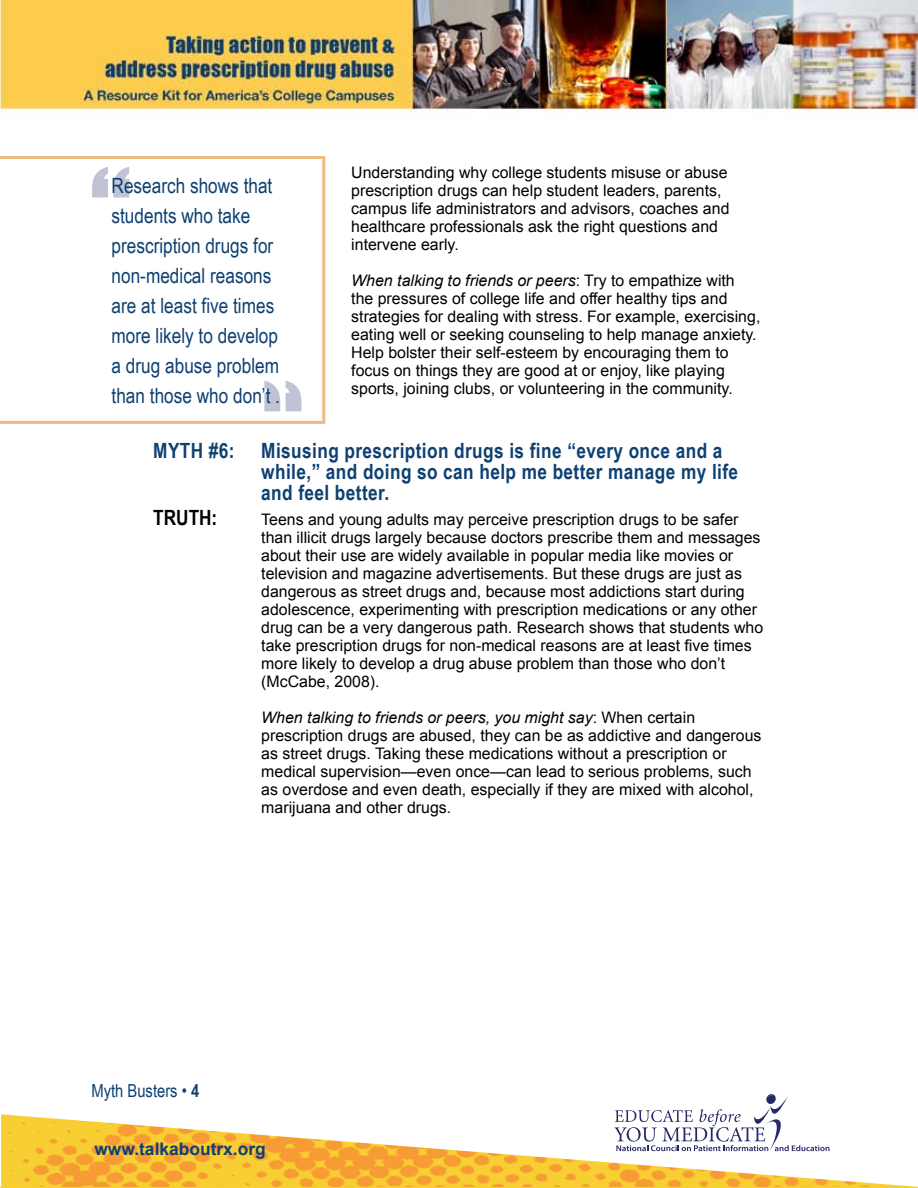
<style>
.page{position:relative;width:918px;height:1188px;background:#fff}
.page>*{position:absolute;margin:0;border:0;box-sizing:border-box;transform-origin:0 0}
.t1{font:120px "Impact";color:#bfc3d5}
.t2{font:21px/30px "Arial Narrow";color:#0e4071}
.t3{font:700 21px/21px "Arial Narrow";letter-spacing:.02em;color:#0e4071}
.t4{font:700 21px "Arial Narrow";color:#000}
.t5{font:18px "Arial Narrow";color:#0e4071}
.t6{font:700 17.4px "Arial";color:#0e4071}
.t7{font:15.9px/18px "Arial";color:#000}
.s1{font-style:italic}
.s2{font-weight:700}
</style>
<div class="page">
<img style="left:1px;top:1114px;width:917px;height:74px">
<img style="left:0;top:0;width:918px;height:120px">
<svg style="left:0;top:156px;width:325px;height:268px"></svg>
<svg style="left:614px;top:1094px;width:216px;height:57px"></svg>
<svg style="left:264px;top:381px;width:37px;height:30px"></svg>
<h1 class="t1" style="left:90px;top:122px;width:43px">“</h1>
<h2 class="t2" style="left:112px;top:171px;width:170px">Research shows that students who take prescription drugs for non-medical reasons are at least five times more likely to develop a drug abuse problem than those who don’t .</h2>
<p class="t7" style="left:351px;top:164px;width:380px">Understanding why college students misuse or abuse prescription drugs can help student leaders, parents, campus life administrators and advisors, coaches and healthcare professionals ask the right questions and intervene early.</p>
<p class="t7" style="left:351px;top:272px;width:411px"><span class="s1">When talking to friends or peers</span>: Try to empathize with the pressures of college life and offer healthy tips and strategies for dealing with stress. For example, exercising, eating well or seeking counseling to help manage anxiety.<br>Help bolster their self-esteem by encouraging them to focus on things they are good at or enjoy, like playing sports, joining clubs, or volunteering in the community.</p>
<h2 class="t3" style="left:153px;top:440px;width:83px">Myth #6:</h2>
<h2 class="t3" style="left:261px;top:440px;width:478px">Misusing prescription drugs is fine “every once and a while,” and doing so can help me better manage my life and feel better.</h2>
<h2 class="t4" style="left:153px;top:506px;width:66px">Truth:</h2>
<p class="t7" style="left:261px;top:511px;width:503px">Teens and young adults may perceive prescription drugs to be safer than illicit drugs largely because doctors prescribe them and messages about their use are widely available in popular media like movies or television and magazine advertisements. But these drugs are just as dangerous as street drugs and, because most addictions start during adolescence, experimenting with prescription medications or any other drug can be a very dangerous path. Research shows that students who take prescription drugs for non-medical reasons are at least five times more likely to develop a drug abuse problem than those who don’t (McCabe, 2008).</p>
<p class="t7" style="left:261px;top:709px;width:502px"><span class="s1">When talking to friends or peers, you might say</span>: When certain prescription drugs are abused, they can be as addictive and dangerous as street drugs. Taking these medications without a prescription or medical supervision—even once—can lead to serious problems, such as overdose and even death, especially if they are mixed with alcohol, marijuana and other drugs.</p>
<p class="t5" style="left:92px;top:1080px;width:109px">Myth Busters • <span class="s2">4</span></p>
<p class="t6" style="left:94px;top:1139px;width:173px">www.talkaboutrx.org</p>
</div>
